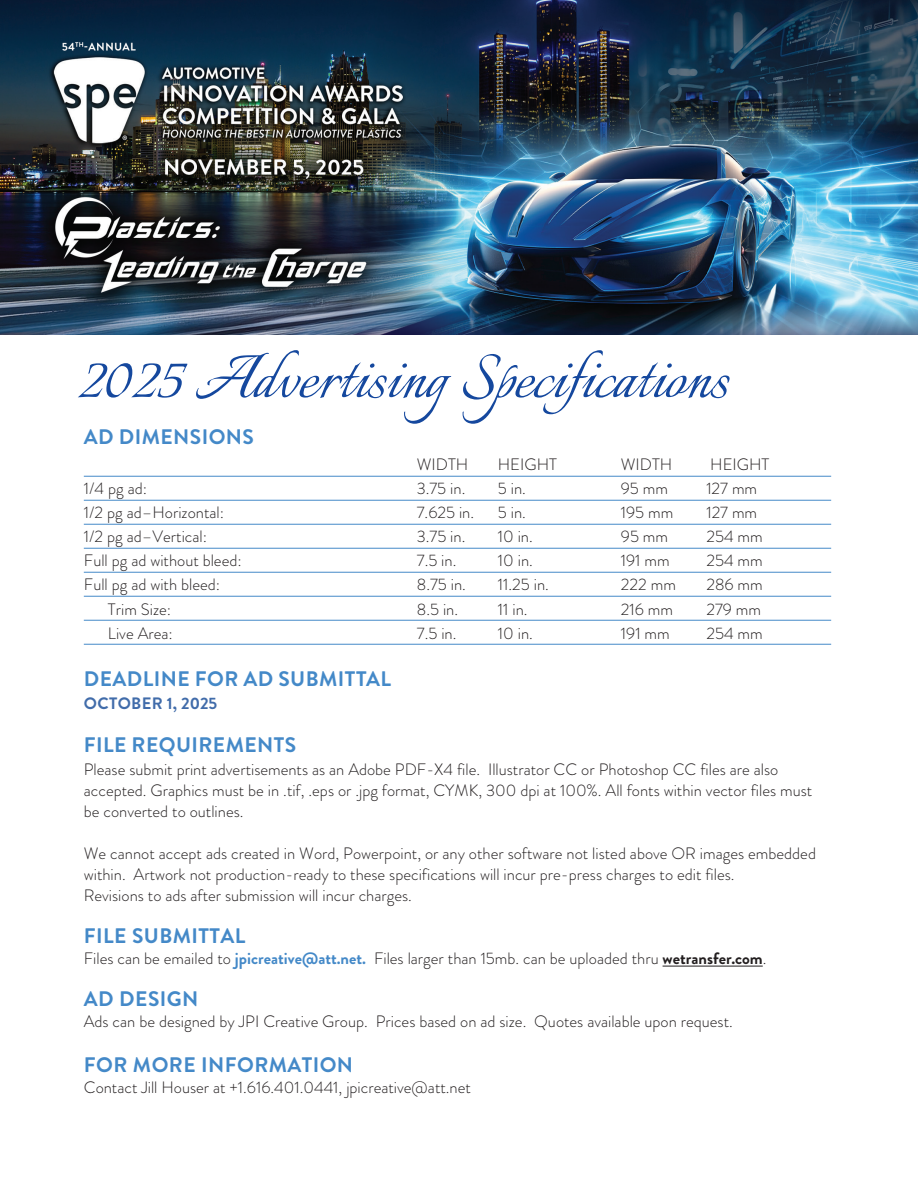
<style>
.page{position:relative;width:918px;height:1188px;background:#fff}
.page>*{position:absolute;margin:0;border:0;box-sizing:border-box;transform-origin:0 0}
.t1{font:76.5px "Italianno";color:#15489e}
.t2{font:700 21px "Brandon Grotesque";letter-spacing:.02em;color:#4489c8}
.t3{font:300 16.5px/21px "Brandon Grotesque";color:#231f20}
.t4{font:700 16.5px "Brandon Grotesque";letter-spacing:.02em;color:#416caa}
.s1{font-weight:700;color:#4489c8}
.s2{font-weight:700}
</style>
<div class="page">
<hr style="left:84px;top:476px;width:747px;height:1px;background:#4489c8">
<hr style="left:84px;top:500px;width:747px;height:1px;background:#4489c8">
<hr style="left:84px;top:524px;width:747px;height:1px;background:#4489c8">
<hr style="left:84px;top:548px;width:747px;height:1px;background:#4489c8">
<hr style="left:84px;top:572px;width:747px;height:1px;background:#4489c8">
<hr style="left:84px;top:596px;width:747px;height:1px;background:#4489c8">
<hr style="left:84px;top:620px;width:747px;height:1px;background:#4489c8">
<hr style="left:84px;top:644px;width:747px;height:1px;background:#4489c8">
<hr style="left:663px;top:966px;width:100px;height:1px;background:#231f20">
<img style="left:0;top:0;width:918px;height:334px">
<h1 class="t1" style="left:76px;top:336px;width:654px">2025 Advertising Specifications</h1>
<p class="t2" style="left:84px;top:422px;width:172px">AD DIMENSIONS</p>
<p class="t3" style="left:417px;top:454px;width:53px">WIDTH</p>
<p class="t3" style="left:498px;top:454px;width:61px">HEIGHT</p>
<p class="t3" style="left:621px;top:454px;width:53px">WIDTH</p>
<p class="t3" style="left:710px;top:454px;width:61px">HEIGHT</p>
<p class="t3" style="left:84px;top:478px;width:65px">1/4 pg ad:</p>
<p class="t3" style="left:417px;top:478px;width:50px">3.75 in.</p>
<p class="t3" style="left:498px;top:478px;width:30px">5 in.</p>
<p class="t3" style="left:621px;top:478px;width:49px">95 mm</p>
<p class="t3" style="left:706px;top:478px;width:52px">127 mm</p>
<p class="t3" style="left:84px;top:502px;width:142px">1/2 pg ad–Horizontal:</p>
<p class="t3" style="left:417px;top:502px;width:59px">7.625 in.</p>
<p class="t3" style="left:498px;top:502px;width:30px">5 in.</p>
<p class="t3" style="left:621px;top:502px;width:54px">195 mm</p>
<p class="t3" style="left:706px;top:502px;width:52px">127 mm</p>
<p class="t3" style="left:84px;top:526px;width:125px">1/2 pg ad–Vertical:</p>
<p class="t3" style="left:417px;top:526px;width:50px">3.75 in.</p>
<p class="t3" style="left:498px;top:526px;width:36px">10 in.</p>
<p class="t3" style="left:621px;top:526px;width:49px">95 mm</p>
<p class="t3" style="left:706px;top:526px;width:58px">254 mm</p>
<p class="t3" style="left:84px;top:550px;width:159px">Full pg ad without bleed:</p>
<p class="t3" style="left:417px;top:550px;width:41px">7.5 in.</p>
<p class="t3" style="left:498px;top:550px;width:36px">10 in.</p>
<p class="t3" style="left:621px;top:550px;width:50px">191 mm</p>
<p class="t3" style="left:706px;top:550px;width:58px">254 mm</p>
<p class="t3" style="left:84px;top:574px;width:138px">Full pg ad with bleed:</p>
<p class="t3" style="left:417px;top:574px;width:50px">8.75 in.</p>
<p class="t3" style="left:498px;top:574px;width:52px">11.25 in.</p>
<p class="t3" style="left:621px;top:574px;width:57px">222 mm</p>
<p class="t3" style="left:706px;top:574px;width:58px">286 mm</p>
<p class="t3" style="left:108px;top:598px;width:65px">Trim Size:</p>
<p class="t3" style="left:417px;top:598px;width:43px">8.5 in.</p>
<p class="t3" style="left:498px;top:598px;width:31px">11 in.</p>
<p class="t3" style="left:621px;top:598px;width:54px">216 mm</p>
<p class="t3" style="left:706px;top:598px;width:56px">279 mm</p>
<p class="t3" style="left:108px;top:622px;width:66px">Live Area:</p>
<p class="t3" style="left:417px;top:622px;width:41px">7.5 in.</p>
<p class="t3" style="left:498px;top:622px;width:36px">10 in.</p>
<p class="t3" style="left:621px;top:622px;width:50px">191 mm</p>
<p class="t3" style="left:706px;top:622px;width:58px">254 mm</p>
<p class="t2" style="left:84px;top:664px;width:309px">DEADLINE FOR AD SUBMITTAL</p>
<p class="t4" style="left:84px;top:692px;width:135px">OCTOBER 1, 2025</p>
<p class="t2" style="left:84px;top:730px;width:214px">FILE REQUIREMENTS</p>
<p class="t3" style="left:84px;top:759px;width:730px">Please submit print advertisements as an Adobe PDF-X4 file. Illustrator CC or Photoshop CC files are also accepted. Graphics must be in .tif, .eps or .jpg format, CYMK, 300 dpi at 100%. All fonts within vector files must be converted to outlines.</p>
<p class="t3" style="left:84px;top:843px;width:734px">We cannot accept ads created in Word, Powerpoint, or any other software not listed above OR images embedded within. Artwork not production-ready to these specifications will incur pre-press charges to edit files.<br>Revisions to ads after submission will incur charges.</p>
<p class="t2" style="left:84px;top:922px;width:163px">FILE SUBMITTAL</p>
<p class="t3" style="left:84px;top:948px;width:684px">Files can be emailed to <span class="s1">jpicreative@att.net.</span> Files larger than 15mb. can be uploaded thru <span class="s2">wetransfer.com</span>.</p>
<p class="t2" style="left:84px;top:985px;width:116px">AD DESIGN</p>
<p class="t3" style="left:84px;top:1011px;width:651px">Ads can be designed by JPI Creative Group. Prices based on ad size. Quotes available upon request.</p>
<p class="t2" style="left:84px;top:1051px;width:271px">FOR MORE INFORMATION</p>
<p class="t3" style="left:84px;top:1077px;width:389px">Contact Jill Houser at +1.616.401.0441, jpicreative@att.net</p>
</div>
